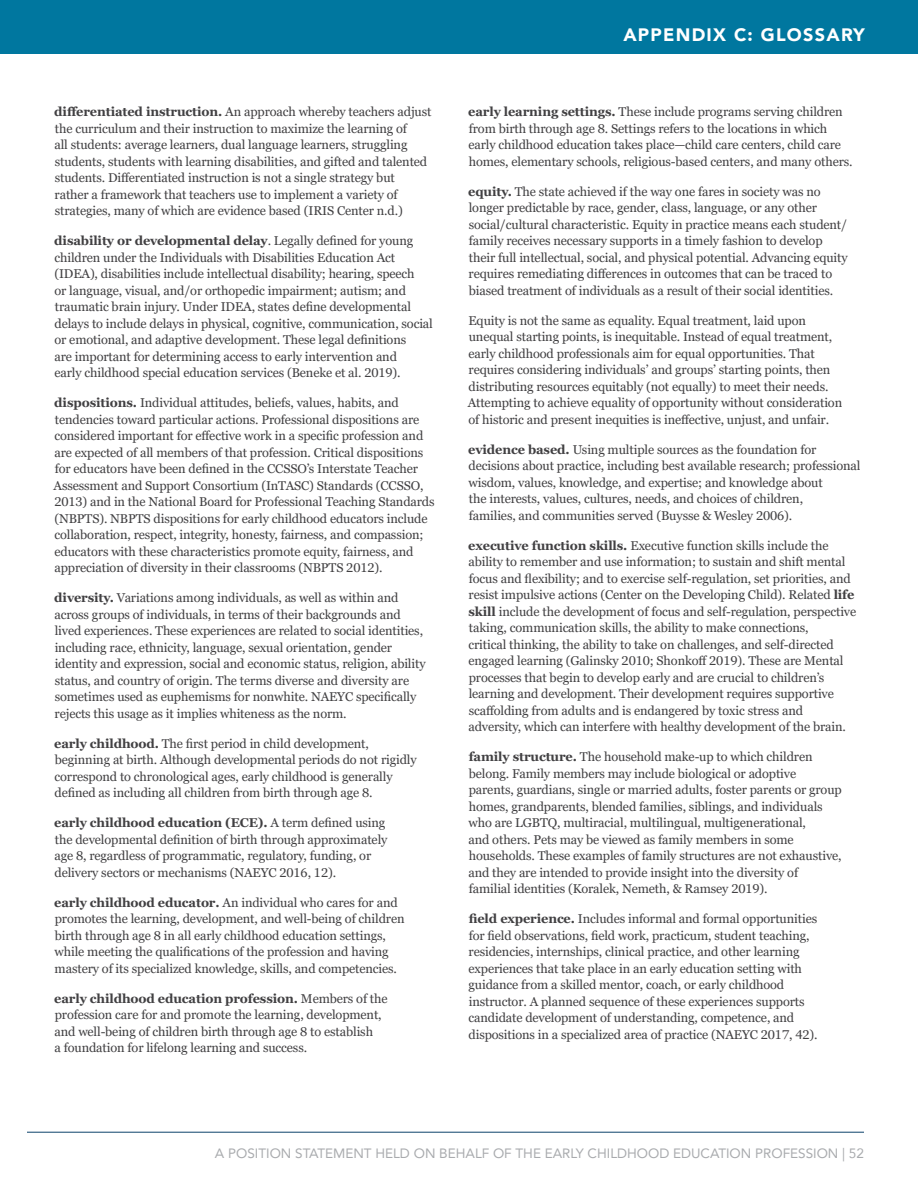
<style>
.page{position:relative;width:918px;height:1188px;background:#fff}
.page>*{position:absolute;margin:0;border:0;box-sizing:border-box;transform-origin:0 0}
.t1{font:900 18px "Avenir";color:#fff}
.t2{font:13.5px "Avenir";color:#a9abae}
.t3{font:12.75px/16.5px "Georgia Pro";letter-spacing:-.01em;color:#414042}
.s1{font-weight:700}
</style>
<div class="page">
<hr style="left:27px;top:1132px;width:837px;height:1px;background:#0c426a">
<div style="left:0;top:0;width:918px;height:54px;background:#00779f"></div>
<p class="t3" style="left:54px;top:104px;width:379px"><span class="s1">differentiated instruction.</span> An approach whereby teachers adjust the curriculum and their instruction to maximize the learning of<br>all students: average learners, dual language learners, struggling students, students with learning disabilities, and gifted and talented students. Differentiated instruction is not a single strategy but rather a framework that teachers use to implement a variety of strategies, many of which are evidence based (IRIS Center n.d.)</p>
<p class="t3" style="left:54px;top:233px;width:380px"><span class="s1">disability or developmental delay</span>. Legally defined for young children under the Individuals with Disabilities Education Act (IDEA), disabilities include intellectual disability; hearing, speech<br>or language, visual, and/or orthopedic impairment; autism; and traumatic brain injury. Under IDEA, states define developmental delays to include delays in physical, cognitive, communication, social or emotional, and adaptive development. These legal definitions<br>are important for determining access to early intervention and<br>early childhood special education services (Beneke et al. 2019).</p>
<p class="t3" style="left:54px;top:395px;width:382px"><span class="s1">dispositions.</span> Individual attitudes, beliefs, values, habits, and tendencies toward particular actions. Professional dispositions are considered important for effective work in a specific profession and are expected of all members of that profession. Critical dispositions for educators have been defined in the CCSSO’s Interstate Teacher Assessment and Support Consortium (InTASC) Standards (CCSSO, 2013) and in the National Board for Professional Teaching Standards (NBPTS). NBPTS dispositions for early childhood educators include collaboration, respect, integrity, honesty, fairness, and compassion; educators with these characteristics promote equity, fairness, and appreciation of diversity in their classrooms (NBPTS 2012).</p>
<p class="t3" style="left:54px;top:590px;width:373px"><span class="s1">diversity.</span> Variations among individuals, as well as within and across groups of individuals, in terms of their backgrounds and lived experiences. These experiences are related to social identities, including race, ethnicity, language, sexual orientation, gender identity and expression, social and economic status, religion, ability status, and country of origin. The terms diverse and diversity are sometimes used as euphemisms for nonwhite. NAEYC specifically rejects this usage as it implies whiteness as the norm.</p>
<p class="t3" style="left:54px;top:735px;width:364px"><span class="s1">early childhood.</span> The first period in child development, beginning at birth. Although developmental periods do not rigidly correspond to chronological ages, early childhood is generally defined as including all children from birth through age 8.</p>
<p class="t3" style="left:54px;top:815px;width:335px"><span class="s1">early childhood education (ECE).</span> A term defined using the developmental definition of birth through approximately age 8, regardless of programmatic, regulatory, funding, or delivery sectors or mechanisms (NAEYC 2016, 12).</p>
<p class="t3" style="left:54px;top:894px;width:352px"><span class="s1">early childhood educator.</span> An individual who cares for and promotes the learning, development, and well-being of children birth through age 8 in all early childhood education settings, while meeting the qualifications of the profession and having mastery of its specialized knowledge, skills, and competencies.</p>
<p class="t3" style="left:54px;top:990px;width:335px"><span class="s1">early childhood education profession.</span> Members of the profession care for and promote the learning, development, and well-being of children birth through age 8 to establish<br>a foundation for lifelong learning and success.</p>
<h1 class="t1" style="left:623px;top:19px;width:29px">APPENDIX</h1>
<h1 class="t1" style="left:734px;top:19px;width:83px">C: GLOSSAR</h1>
<h1 class="t1" style="left:853px;top:19px;width:13px">Y</h1>
<p class="t3" style="left:468px;top:104px;width:386px"><span class="s1">early learning settings.</span> These include programs serving children from birth through age 8. Settings refers to the locations in which early childhood education takes place—child care centers, child care homes, elementary schools, religious-based centers, and many others.</p>
<p class="t3" style="left:468px;top:183px;width:381px"><span class="s1">equity.</span> The state achieved if the way one fares in society was no longer predictable by race, gender, class, language, or any other social/cultural characteristic. Equity in practice means each student/ family receives necessary supports in a timely fashion to develop their full intellectual, social, and physical potential. Advancing equity requires remediating differences in outcomes that can be traced to biased treatment of individuals as a result of their social identities.</p>
<p class="t3" style="left:468px;top:312px;width:376px">Equity is not the same as equality. Equal treatment, laid upon unequal starting points, is inequitable. Instead of equal treatment, early childhood professionals aim for equal opportunities. That requires considering individuals’ and groups’ starting points, then distributing resources equitably (not equally) to meet their needs.<br>Attempting to achieve equality of opportunity without consideration of historic and present inequities is ineffective, unjust, and unfair.</p>
<p class="t3" style="left:468px;top:441px;width:394px"><span class="s1">evidence based.</span> Using multiple sources as the foundation for decisions about practice, including best available research; professional wisdom, values, knowledge, and expertise; and knowledge about<br>the interests, values, cultures, needs, and choices of children,<br>families, and communities served (Buysse &amp; Wesley 2006).</p>
<p class="t3" style="left:468px;top:537px;width:389px"><span class="s1">executive function skills.</span> Executive function skills include the ability to remember and use information; to sustain and shift mental focus and flexibility; and to exercise self-regulation, set priorities, and resist impulsive actions (Center on the Developing Child). Related <span class="s1">life skill</span> include the development of focus and self-regulation, perspective taking, communication skills, the ability to make connections,<br>critical thinking, the ability to take on challenges, and self-directed engaged learning (Galinsky 2010; Shonkoff 2019). These are Mental processes that begin to develop early and are crucial to children’s learning and development. Their development requires supportive scaffolding from adults and is endangered by toxic stress and adversity, which can interfere with healthy development of the brain.</p>
<p class="t3" style="left:468px;top:749px;width:375px"><span class="s1">family structure.</span> The household make-up to which children belong. Family members may include biological or adoptive parents, guardians, single or married adults, foster parents or group homes, grandparents, blended families, siblings, and individuals who are LGBTQ, multiracial, multilingual, multigenerational,<br>and others. Pets may be viewed as family members in some households. These examples of family structures are not exhaustive, and they are intended to provide insight into the diversity of familial identities (Koralek, Nemeth, &amp; Ramsey 2019).</p>
<p class="t3" style="left:469px;top:911px;width:351px"><span class="s1">field experience.</span> Includes informal and formal opportunities for field observations, field work, practicum, student teaching, residencies, internships, clinical practice, and other learning experiences that take place in an early education setting with guidance from a skilled mentor, coach, or early childhood instructor. A planned sequence of these experiences supports candidate development of understanding, competence, and dispositions in a specialized area of practice (NAEYC 2017, 42).</p>
<p class="t2" style="left:215px;top:1142px;width:651px">A POSITION STATEMENT HELD ON BEHALF OF THE EARLY CHILDHOOD EDUCATION PROFESSION | 52</p>
</div>
